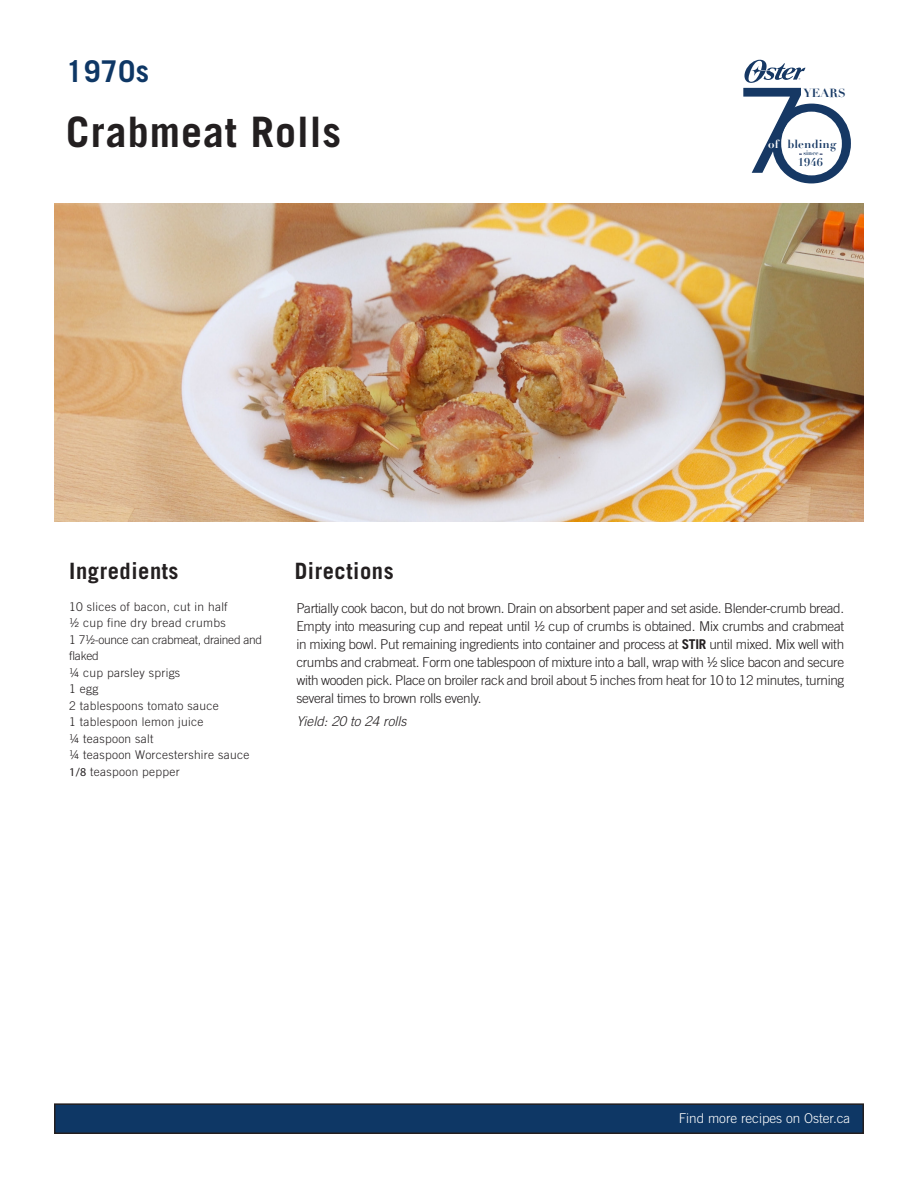
<style>
.page{position:relative;width:918px;height:1188px;background:#fff}
.page>*{position:absolute;margin:0;border:0;box-sizing:border-box;transform-origin:0 0}
.t1{font:121.35px "Gotham";color:#163864}
.Recipe_Header{font:700 42px "Trade Gothic";letter-spacing:.025em;color:#231f20}
.Recipe_Header-2{font:700 30px "Trade Gothic";letter-spacing:.025em;color:#0e3765}
.Recipe_Header-3{font:700 22.5px "Trade Gothic";letter-spacing:.025em;color:#231f20}
.Directions{font:300 13.5px/18px "Trade Gothic";letter-spacing:-.025em;color:#231f20;text-align:justify}
.Directions-2{font:300 13.5px "Trade Gothic";color:#fff}
.servings{font:italic 300 13.5px "Trade Gothic";color:#231f20}
.list{font:300 12px "Trade Gothic";letter-spacing:.025em;color:#231f20}
.list-2{font:300 12px/16.5px "Trade Gothic";letter-spacing:-.025em;color:#231f20}
.t2{font:700 11.55px "Didot";letter-spacing:.015em;color:#163864}
.t3{font:700 11.1px "Didot";color:#163864}
.t4{font:700 6.3px "Didot";letter-spacing:.015em;color:#163864}
.s1{font-size:110.4px}
.s2{color:#fff}
.s3{font-weight:700}
.s4{font-family:"Myriad Pro";font-weight:400}
</style>
<div class="page">
<div style="left:55px;top:1104px;width:808px;height:29px;background:#0e3765"></div>
<div style="left:54px;top:1103px;width:810px;height:31px;border:2px solid #231f20"></div>
<svg style="left:744px;top:60px;width:62px;height:23px"></svg>
<img style="left:54px;top:203px;width:810px;height:319px">
<p class="Recipe_Header-2" style="left:66px;top:53px;width:85px">1970s</p>
<p class="Recipe_Header" style="left:66px;top:106px;width:277px">Crabmeat Rolls</p>
<p class="t1" style="left:735px;top:63px;width:125px">7<span class="s1">O</span></p>
<p class="t2" style="left:804px;top:86px;width:44px">YEARS</p>
<p class="t2" style="left:768px;top:136px;width:70px"><span class="s2">of</span> blending</p>
<p class="t4" style="left:803px;top:149px;width:17px">since</p>
<p class="t3" style="left:798px;top:155px;width:27px">1946</p>
<p class="Recipe_Header-3" style="left:69px;top:557px;width:111px">Ingredients</p>
<p class="Recipe_Header-3" style="left:295px;top:557px;width:100px">Directions</p>
<p class="Directions" style="left:296px;top:599px;width:549px">Partially cook bacon, but do not brown. Drain on absorbent paper and set aside. Blender-crumb bread.<br>Empty into measuring cup and repeat until ½ cup of crumbs is obtained. Mix crumbs and crabmeat in mixing bowl. Put remaining ingredients into container and process at <span class="s3">STIR</span> until mixed. Mix well with crumbs and crabmeat. Form one tablespoon of mixture into a ball, wrap with ½ slice bacon and secure with wooden pick. Place on broiler rack and broil about 5 inches from heat for 10 to 12 minutes, turning several times to brown rolls evenly.</p>
<p class="servings" style="left:296px;top:713px;width:112px">Yield: 20 to 24 rolls</p>
<p class="list" style="left:69px;top:599px;width:160px">10 slices of bacon, cut in half</p>
<p class="list" style="left:69px;top:616px;width:158px">½ cup fine dry bread crumbs</p>
<p class="list-2" style="left:69px;top:631px;width:194px">1 7½-ounce can crabmeat, drained and flaked</p>
<p class="list" style="left:69px;top:665px;width:113px">¼ cup parsley sprigs</p>
<p class="list" style="left:69px;top:682px;width:31px">1 egg</p>
<p class="list" style="left:69px;top:698px;width:151px">2 tablespoons tomato sauce</p>
<p class="list" style="left:69px;top:715px;width:136px">1 tablespoon lemon juice</p>
<p class="list" style="left:69px;top:731px;width:86px">¼ teaspoon salt</p>
<p class="list" style="left:69px;top:748px;width:182px">¼ teaspoon Worcestershire sauce</p>
<p class="list" style="left:69px;top:764px;width:112px"><span class="s4">1/8</span> teaspoon pepper</p>
<p class="Directions-2" style="left:679px;top:1110px;width:173px">Find more recipes on Oster.ca</p>
</div>
